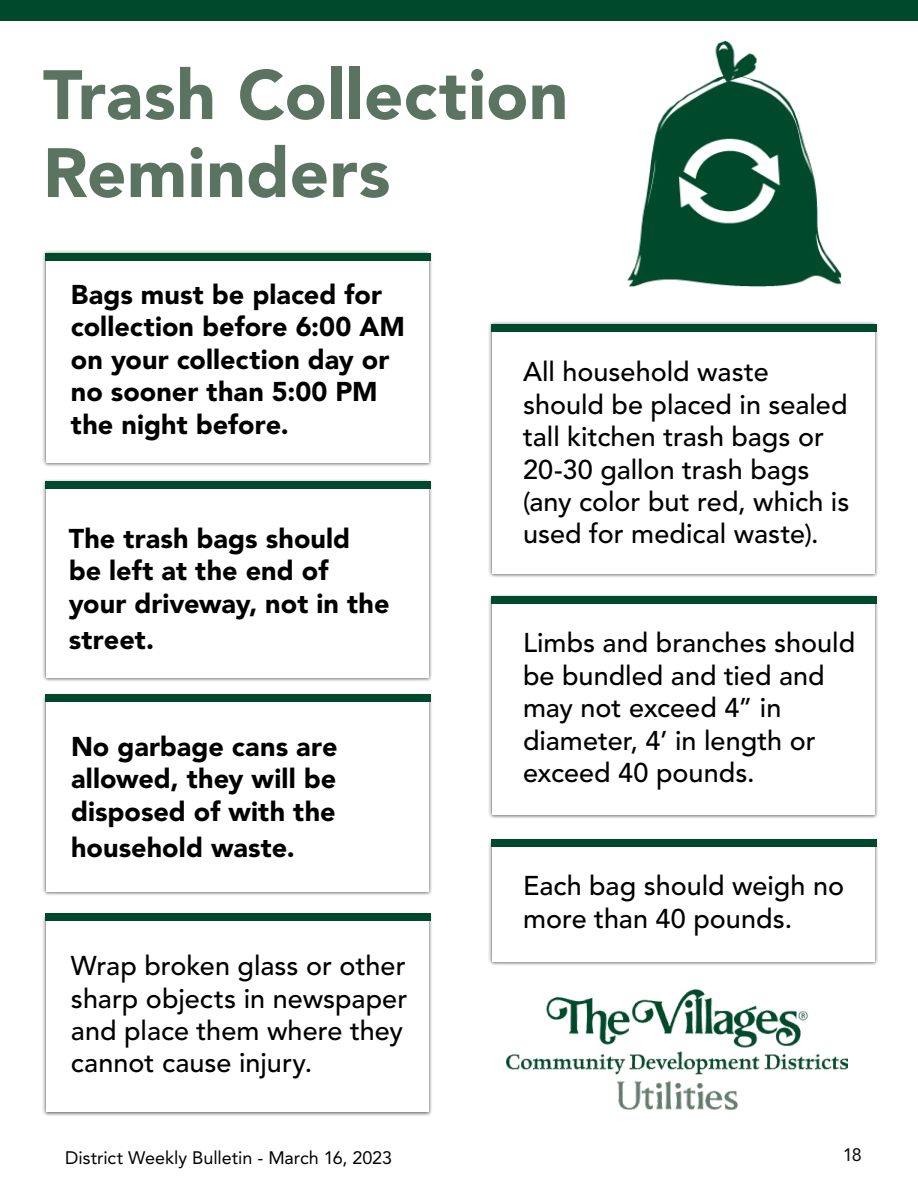
<style>
.page{position:relative;width:918px;height:1188px;background:#fff}
.page>*{position:absolute;margin:0;border:0;box-sizing:border-box;transform-origin:0 0}
.t1{font:900 69px/78px "Avenir LT Std";letter-spacing:.005em;color:#5b7361}
.t2{font:500 27px/32.4px "Avenir";color:#000}
.t3{font:900 27px/32.4px "Avenir LT Std";color:#000}
.t4{font:18px "Avenir LT Std";letter-spacing:-.005em;color:#000}
</style>
<div class="page">
<img style="left:627px;top:40px;width:215px;height:247px">
<div style="left:0;top:0;width:918px;height:21px;background:#00492c"></div>
<div style="left:42px;top:250px;width:391px;height:217px;background:#000;opacity:.53"></div>
<div style="left:46px;top:254px;width:382px;height:209px;background:#fff"></div>
<div style="left:488px;top:321px;width:391px;height:257px;background:#000;opacity:.53"></div>
<div style="left:492px;top:325px;width:382px;height:249px;background:#fff"></div>
<div style="left:42px;top:913px;width:391px;height:203px;background:#000;opacity:.53"></div>
<div style="left:46px;top:917px;width:382px;height:195px;background:#fff"></div>
<div style="left:42px;top:693px;width:391px;height:203px;background:#000;opacity:.53"></div>
<div style="left:46px;top:697px;width:382px;height:195px;background:#fff"></div>
<div style="left:42px;top:479px;width:391px;height:203px;background:#000;opacity:.53"></div>
<div style="left:46px;top:483px;width:382px;height:195px;background:#fff"></div>
<div style="left:488px;top:594px;width:391px;height:225px;background:#000;opacity:.53"></div>
<div style="left:492px;top:598px;width:382px;height:217px;background:#fff"></div>
<div style="left:488px;top:838px;width:391px;height:128px;background:#000;opacity:.53"></div>
<div style="left:492px;top:842px;width:382px;height:120px;background:#fff"></div>
<div style="left:45px;top:254px;width:386px;height:7px;background:#00492c"></div>
<div style="left:45px;top:481px;width:386px;height:8px;background:#00492c"></div>
<div style="left:45px;top:913px;width:386px;height:8px;background:#00492c"></div>
<div style="left:491px;top:840px;width:385px;height:7px;background:#00492c"></div>
<div style="left:491px;top:324px;width:386px;height:8px;background:#00492c"></div>
<img style="left:506px;top:990px;width:342px;height:120px">
<div style="left:491px;top:596px;width:386px;height:8px;background:#00492c"></div>
<div style="left:45px;top:694px;width:386px;height:7px;background:#00492c"></div>
<h1 class="t1" style="left:43px;top:56px;width:527px">Trash Collection<br>Reminders</h1>
<p class="t3" style="left:71px;top:278px;width:335px">Bags must be placed for collection before 6:00 AM on your collection day or no sooner than 5:00 PM the night before.</p>
<p class="t3" style="left:69px;top:522px;width:322px">The trash bags should be left at the end of your driveway, not in the</p>
<p class="t3" style="left:69px;top:623px;width:87px">street.</p>
<p class="t3" style="left:71px;top:730px;width:268px;text-align:justify">No garbage cans are allowed, they will be disposed of with the</p>
<p class="t3" style="left:71px;top:831px;width:225px">household waste.</p>
<p class="t2" style="left:71px;top:951px;width:338px">Wrap broken glass or other sharp objects in newspaper and place them where they cannot cause injury.</p>
<p class="t4" style="left:65px;top:1148px;width:328px">District Weekly Bulletin - March 16, 2023</p>
<p class="t2" style="left:523px;top:357px;width:328px">All household waste should be placed in sealed tall kitchen trash bags or<br>20-30 gallon trash bags (any color but red, which is used for medical waste).</p>
<p class="t2" style="left:523px;top:628px;width:334px">Limbs and branches should be bundled and tied and may not exceed 4” in diameter, 4’ in length or exceed 40 pounds.</p>
<p class="t2" style="left:523px;top:871px;width:323px">Each bag should weigh no more than 40 pounds.</p>
<p class="t4" style="left:843px;top:1144px;width:21px">18</p>
</div>
